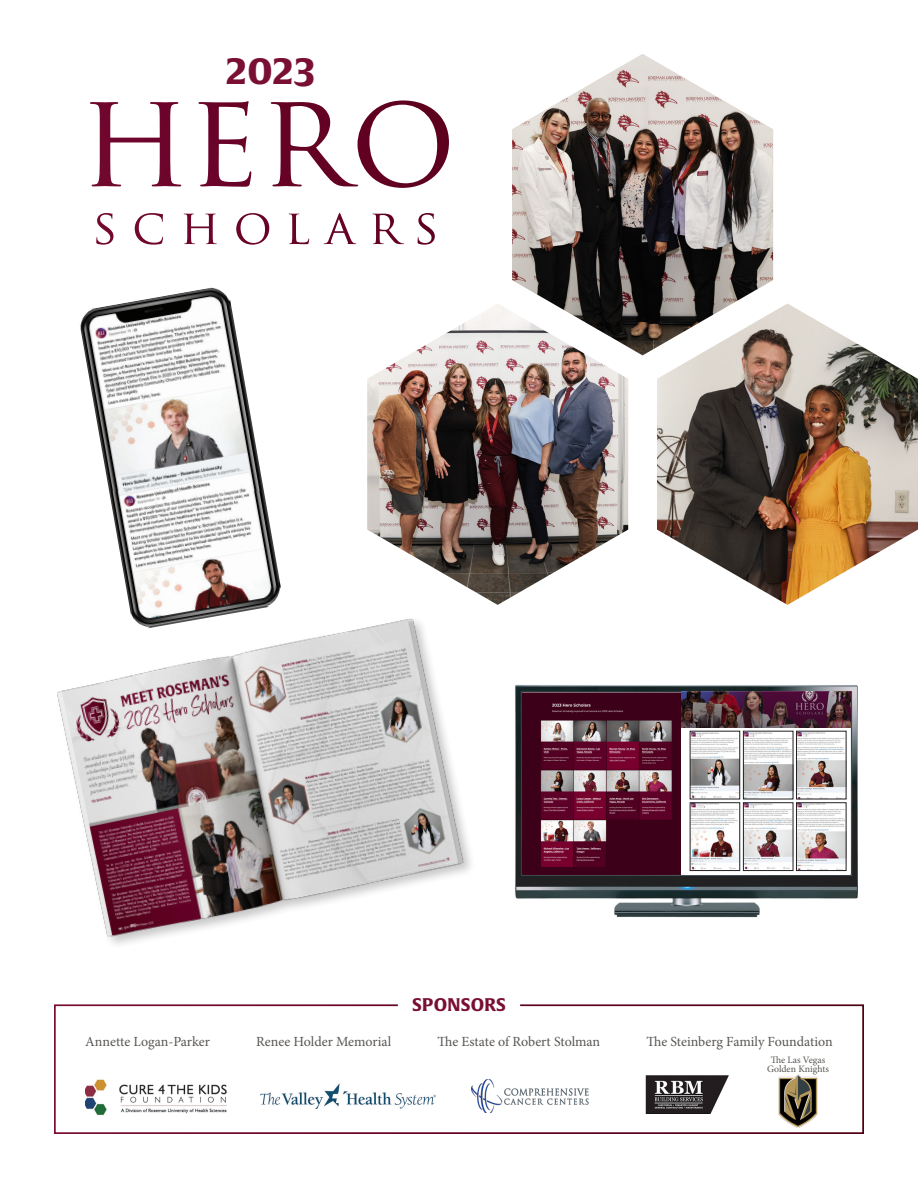
<style>
.page{position:relative;width:918px;height:1188px;background:#fff}
.page>*{position:absolute;margin:0;border:0;box-sizing:border-box;transform-origin:0 0}
.t1{font:700 38.55px "Alverata";color:#790f34}
.t2{font:700 18px "Alverata";color:#790f34}
.t3{font:13.95px "Minion Pro";letter-spacing:-.005em;color:#585652}
.t4{font:9.75px/9px "Minion Pro";color:#585652;text-align:center}
</style>
<div class="page">
<img style="left:512px;top:54px;width:261px;height:301px">
<img style="left:367px;top:304px;width:261px;height:298px">
<img style="left:657px;top:304px;width:261px;height:301px">
<svg style="left:90px;top:102px;width:91px;height:84px"></svg>
<svg style="left:198px;top:101px;width:53px;height:86px"></svg>
<svg style="left:271px;top:100px;width:178px;height:88px"></svg>
<svg style="left:96px;top:213px;width:17px;height:32px"></svg>
<svg style="left:135px;top:213px;width:28px;height:32px"></svg>
<svg style="left:184px;top:214px;width:33px;height:30px"></svg>
<svg style="left:236px;top:213px;width:33px;height:32px"></svg>
<svg style="left:289px;top:214px;width:20px;height:30px"></svg>
<svg style="left:324px;top:213px;width:32px;height:31px"></svg>
<svg style="left:373px;top:214px;width:31px;height:30px"></svg>
<svg style="left:418px;top:213px;width:17px;height:32px"></svg>
<img style="left:80px;top:287px;width:201px;height:305px">
<img style="left:57px;top:592px;width:446px;height:352px">
<img style="left:515px;top:685px;width:343px;height:232px">
<img style="left:522px;top:692px;width:159px;height:183px">
<svg style="left:681px;top:728px;width:169px;height:147px"></svg>
<img style="left:692px;top:805px;width:46px;height:64px">
<div style="left:690px;top:803px;width:50px;height:68px;border:1px solid #231f20"></div>
<img style="left:798px;top:805px;width:46px;height:64px">
<div style="left:796px;top:803px;width:50px;height:68px;border:1px solid #231f20"></div>
<img style="left:745px;top:805px;width:46px;height:64px">
<div style="left:743px;top:803px;width:50px;height:68px;border:1px solid #231f20"></div>
<img style="left:692px;top:733px;width:46px;height:64px">
<div style="left:690px;top:731px;width:50px;height:68px;border:1px solid #231f20"></div>
<img style="left:798px;top:733px;width:46px;height:64px">
<div style="left:796px;top:731px;width:50px;height:68px;border:1px solid #231f20"></div>
<img style="left:745px;top:733px;width:46px;height:64px">
<div style="left:743px;top:731px;width:50px;height:68px;border:1px solid #231f20"></div>
<img style="left:681px;top:692px;width:169px;height:36px">
<svg style="left:54px;top:1004px;width:810px;height:130px"></svg>
<img style="left:644px;top:1075px;width:86px;height:39px">
<img style="left:472px;top:1080px;width:121px;height:33px">
<img style="left:85px;top:1073px;width:142px;height:48px">
<img style="left:261px;top:1084px;width:174px;height:24px">
<img style="left:778px;top:1074px;width:40px;height:54px">
<p class="t1" style="left:226px;top:46px;width:91px">2023</p>
<p class="t2" style="left:412px;top:994px;width:95px">SPONSORS</p>
<p class="t3" style="left:85px;top:1032px;width:126px">Annette Logan-Parker</p>
<p class="t3" style="left:256px;top:1032px;width:137px">Renee Holder Memorial</p>
<p class="t3" style="left:438px;top:1032px;width:164px">The Estate of Robert Stolman</p>
<p class="t3" style="left:647px;top:1032px;width:188px">The Steinberg Family Foundation</p>
<p class="t4" style="left:767px;top:1055px;width:63px">The Las Vegas<br>Golden Knights</p>
</div>
